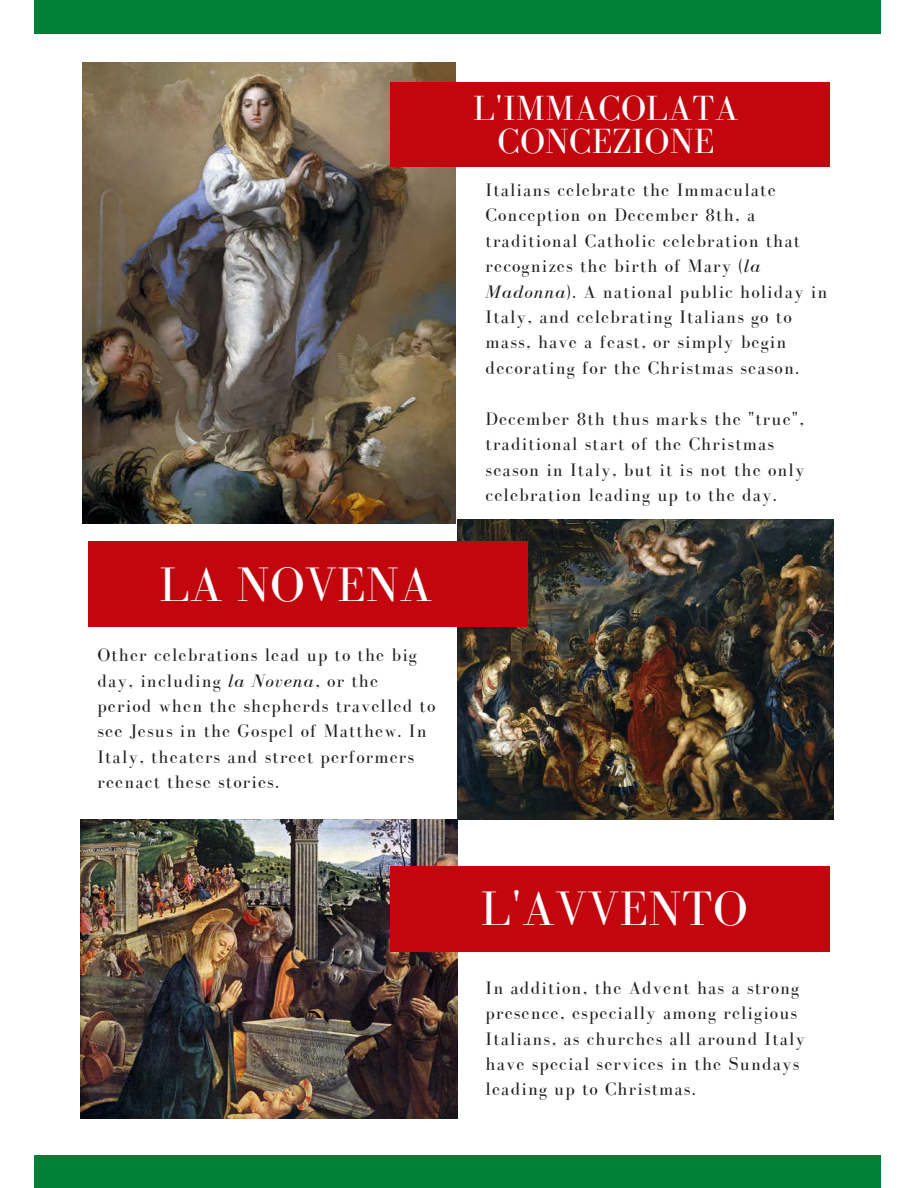
<style>
.page{position:relative;width:918px;height:1188px;background:#fff}
.page>*{position:absolute;margin:0;border:0;box-sizing:border-box;transform-origin:0 0}
.t1{font:49.8px "Bodoni FLF";letter-spacing:.01em;color:#fff}
.t2{font:36px/32.7px "Bodoni FLF";letter-spacing:.01em;color:#fff;text-align:center}
.t3{font:18.6px/25.3px "Bodoni FLF";letter-spacing:.06em;color:#222}
.s1{font-style:italic}
</style>
<div class="page">
<div style="left:35px;top:1156px;width:846px;height:32px;background:#008037"></div>
<div style="left:35px;top:0;width:846px;height:34px;background:#008037"></div>
<img style="left:83px;top:63px;width:372px;height:460px">
<img style="left:457px;top:520px;width:377px;height:299px">
<img style="left:80px;top:819px;width:377px;height:299px">
<div style="left:390px;top:82px;width:440px;height:85px;background:#c3050e"></div>
<div style="left:88px;top:542px;width:440px;height:84px;background:#c3050e"></div>
<div style="left:390px;top:867px;width:440px;height:84px;background:#c3050e"></div>
<p class="t1" style="left:159px;top:557px;width:274px">LA NOVENA</p>
<p class="t3" style="left:97px;top:642px;width:339px">Other celebrations lead up to the big day, including <span class="s1">la Novena</span>, or the period when the shepherds travelled to see Jesus in the Gospel of Matthew. In Italy, theaters and street performers reenact these stories.</p>
<p class="t2" style="left:473px;top:92px;width:267px">L'IMMACOLATA<br>CONCEZIONE</p>
<p class="t3" style="left:486px;top:177px;width:343px">Italians celebrate the Immaculate Conception on December 8th, a traditional Catholic celebration that recognizes the birth of Mary (<span class="s1">la Madonna</span>). A national public holiday in Italy, and celebrating Italians go to mass, have a feast, or simply begin decorating for the Christmas season.</p>
<p class="t3" style="left:486px;top:406px;width:320px">December 8th thus marks the "true", traditional start of the Christmas season in Italy, but it is not the only celebration leading up to the day.</p>
<p class="t1" style="left:481px;top:881px;width:268px">L'AVVENTO</p>
<p class="t3" style="left:486px;top:975px;width:321px">In addition, the Advent has a strong presence, especially among religious Italians, as churches all around Italy have special services in the Sundays leading up to Christmas.</p>
</div>
